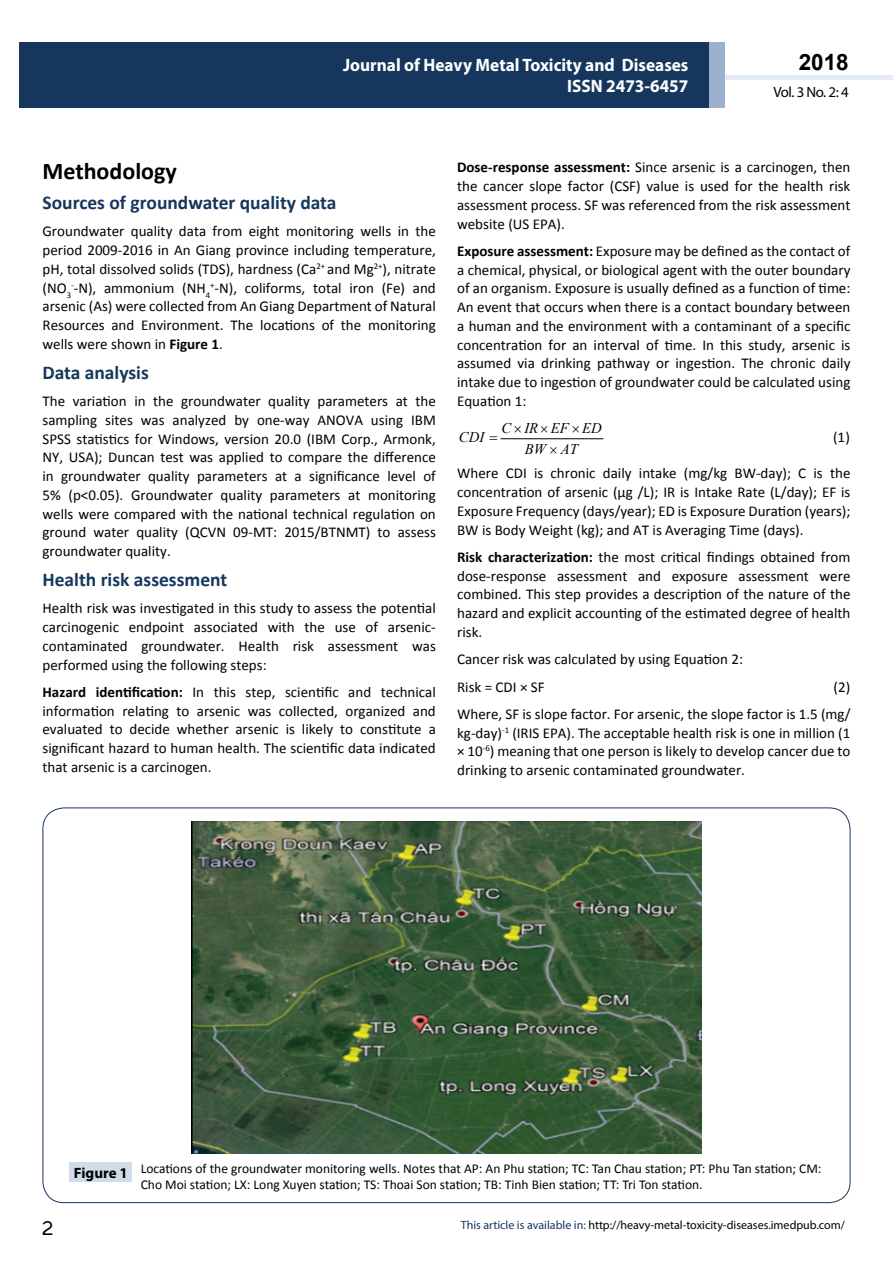
<style>
.page{position:relative;width:893px;height:1263px;background:#fff}
.page>*{position:absolute;margin:0;border:0;box-sizing:border-box;transform-origin:0 0}
.t1{font:25.5px "Tunga";color:#000}
.t2{font:700 24px "Calibri";color:#000}
.t3{font:700 22.5px "Arial";color:#000}
.t4{font:700 19.5px "Calibri";color:#16365d}
.t5{font:700 18px/21.6px "Myriad Pro";color:#fff;text-align:right;scale:.96 1}
.t6{font:15px/18.8px "Calibri";color:#000;text-align:justify}
.t7{font:700 15px "Myriad Pro";color:#000}
.t8{font:14.85px "Myriad Pro";color:#000}
.t9{font:italic 14.7px/20.9px "Times New Roman";color:#000;text-align:center}
.t10{font:13.5px/16.2px "Calibri";color:#000}
.t11{font:12px "Myriad Pro";color:#000}
.s1{font-weight:700}
.s2{color:#16365d}
</style>
<div class="page">
<hr style="left:725px;top:75px;width:168px;height:4px;background:#e4ebf2">
<div style="left:19px;top:42px;width:690px;height:66px;background:#16365d"></div>
<div style="left:709px;top:42px;width:16px;height:66px;background:#9bb1cf"></div>
<hr style="left:501px;top:438px;width:102px;height:1px;background:#000">
<img style="left:191px;top:821px;width:511px;height:333px">
<div style="left:70px;top:1162px;width:62px;height:20px;background:#cfdce9"></div>
<p class="t5" style="left:343px;top:53px;width:361px">Journal of Heavy Metal Toxicity and Diseases<br>ISSN 2473-6457</p>
<p class="t5" style="left:517px;top:53px;width:198px">ARCHIVOS DE MEDICINA<br>ISSN 1698-9465</p>
<h3 class="t3" style="left:799px;top:47px;width:52px">2018</h3>
<p class="t8" style="left:773px;top:83px;width:77px">Vol. 3 No. 2: 4</p>
<h2 class="t2" style="left:43px;top:156px;width:136px">Methodology</h2>
<h3 class="t4" style="left:43px;top:190px;width:295px">Sources of groundwater quality data</h3>
<p class="t6" style="left:43px;top:222px;width:395px">Groundwater quality data from eight monitoring wells in the period 2009-2016 in An Giang province including temperature, pH, total dissolved solids (TDS), hardness (Ca<sup>2+</sup> and Mg<sup>2+</sup>), nitrate (NO<sub>3</sub><sup>-</sup>-N), ammonium (NH<sub>4</sub><sup>+</sup>-N), coliforms, total iron (Fe) and arsenic (As) were collected from An Giang Department of Natural Resources and Environment. The locations of the monitoring wells were shown in <span class="s1">Figure 1</span>.</p>
<h3 class="t4" style="left:43px;top:360px;width:108px">Data analysis</h3>
<p class="t6" style="left:43px;top:392px;width:395px">The variation in the groundwater quality parameters at the sampling sites was analyzed by one-way ANOVA using IBM SPSS statistics for Windows, version 20.0 (IBM Corp., Armonk, NY, USA); Duncan test was applied to compare the difference in groundwater quality parameters at a significance level of 5% (p&lt;0.05). Groundwater quality parameters at monitoring wells were compared with the national technical regulation on ground water quality (QCVN 09-MT: 2015/BTNMT) to assess groundwater quality.</p>
<h3 class="t4" style="left:43px;top:567px;width:186px">Health risk assessment</h3>
<p class="t6" style="left:43px;top:599px;width:395px">Health risk was investigated in this study to assess the potential carcinogenic endpoint associated with the use of arsenic&shy;contaminated groundwater. Health risk assessment was performed using the following steps:</p>
<p class="t6" style="left:43px;top:682px;width:395px"><span class="s1">Hazard identification:</span> In this step, scientific and technical information relating to arsenic was collected, organized and evaluated to decide whether arsenic is likely to constitute a significant hazard to human health. The scientific data indicated that arsenic is a carcinogen.</p>
<p class="t6" style="left:457px;top:158px;width:395px"><span class="s1">Dose-response assessment:</span> Since arsenic is a carcinogen, then the cancer slope factor (CSF) value is used for the health risk assessment process. SF was referenced from the risk assessment website (US EPA).</p>
<p class="t6" style="left:457px;top:242px;width:395px"><span class="s1">Exposure assessment:</span> Exposure may be defined as the contact of a chemical, physical, or biological agent with the outer boundary of an organism. Exposure is usually defined as a function of time:<br>An event that occurs when there is a contact boundary between a human and the environment with a contaminant of a specific concentration for an interval of time. In this study, arsenic is assumed via drinking pathway or ingestion. The chronic daily intake due to ingestion of groundwater could be calculated using Equation 1:</p>
<p class="t9" style="left:502px;top:417px;width:102px">C IR EF ED<br>BW AT</p>
<p class="t9" style="left:459px;top:427px;width:27px">C I</p>
<p class="t6" style="left:833px;top:428px;width:18px">(1)</p>
<p class="t6" style="left:457px;top:464px;width:395px">Where CDI is chronic daily intake (mg/kg BW-day); C is the concentration of arsenic (μg /L); IR is Intake Rate (L/day); EF is Exposure Frequency (days/year); ED is Exposure Duration (years); BW is Body Weight (kg); and AT is Averaging Time (days).</p>
<p class="t6" style="left:457px;top:548px;width:395px"><span class="s1">Risk characterization:</span> the most critical findings obtained from dose-response assessment and exposure assessment were combined. This step provides a description of the nature of the hazard and explicit accounting of the estimated degree of health risk.</p>
<p class="t6" style="left:457px;top:646px;width:287px;line-height:27.3px">Cancer risk was calculated by using Equation 2:<br>Risk = CDI × SF</p>
<p class="t9" style="left:469px;top:427px;width:12px">D</p>
<p class="t6" style="left:457px;top:673px;width:395px;line-height:27.3px;text-align:right">(2)<br>Where, SF is slope factor. For arsenic, the slope factor is 1.5 (mg/</p>
<p class="t6" style="left:457px;top:723px;width:395px">kg-day)<sup>-1</sup> (IRIS EPA). The acceptable health risk is one in million (1 × 10<sup>-6</sup>) meaning that one person is likely to develop cancer due to drinking to arsenic contaminated groundwater.</p>
<p class="t7" style="left:74px;top:1163px;width:56px">Figure 1</p>
<p class="t10" style="left:141px;top:1160px;width:682px">Locations of the groundwater monitoring wells. Notes that AP: An Phu station; TC: Tan Chau station; PT: Phu Tan station; CM:<br>Cho Moi station; LX: Long Xuyen station; TS: Thoai Son station; TB: Tinh Bien station; TT: Tri Ton station.</p>
<h1 class="t1" style="left:42px;top:1211px;width:13px">2</h1>
<p class="t11" style="left:461px;top:1218px;width:386px"><span class="s2">This article is available in:</span> http://heavy-metal-toxicity-diseases.imedpub.com/</p>
</div>
